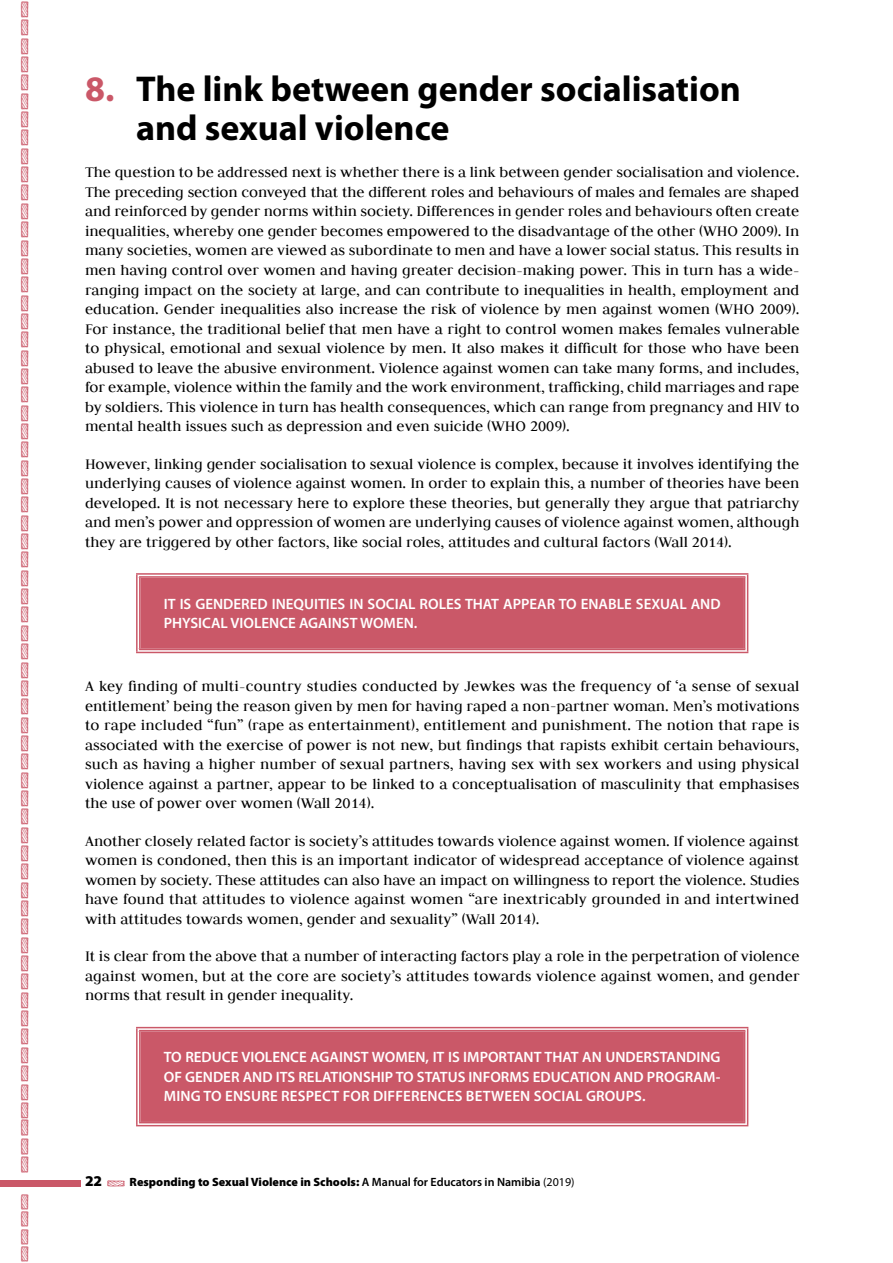
<style>
.page{position:relative;width:893px;height:1263px;background:#fff}
.page>*{position:absolute;margin:0;border:0;box-sizing:border-box;transform-origin:0 0}
.t1{font:46.8px "KG Second Chances Sketch";color:#ca5868}
.t2{font:700 36px/39px "Myriad Pro";color:#000}
.t3{font:16.5px/19.5px "Judson";color:#000;text-align:justify}
.t4{font:600 15px/19.5px "Myriad Pro";color:#fff}
.t5{font:900 15px "Myriad Pro";color:#000}
.t6{font:900 12px "Myriad Pro";color:#000}
.s1{color:#fff}
.s2{color:#ca5868}
.s3{font-weight:600}
.s4{font-weight:400}
</style>
<div class="page">
<svg style="left:107px;top:1180px;width:18px;height:6px"></svg>
<div style="left:0;top:1180px;width:80px;height:6px;background:#ca5868"></div>
<div style="left:138px;top:575px;width:608px;height:76px;background:#ca5868"></div>
<div style="left:136px;top:573px;width:612px;height:5px;background:#fff"></div>
<div style="left:136px;top:578px;width:5px;height:71px;background:#fff"></div>
<svg style="left:745px;top:578px;width:2px;height:71px"></svg>
<hr style="left:136px;top:649px;width:612px;height:4px;background:#f3dade">
<hr style="left:136px;top:573px;width:612px;height:2px;background:#ca5868">
<hr style="left:139px;top:576px;width:606px;height:2px;background:#ca5868">
<hr style="left:136px;top:575px;width:2px;height:77px;background:#ca5868">
<hr style="left:139px;top:578px;width:2px;height:71px;background:#ca5868">
<hr style="left:747px;top:575px;width:1px;height:77px;background:#ca5868">
<hr style="left:139px;top:649px;width:606px;height:1px;background:#ca5868">
<hr style="left:136px;top:652px;width:612px;height:1px;background:#ca5868">
<div style="left:138px;top:1029px;width:608px;height:95px;background:#ca5868"></div>
<svg style="left:138px;top:1028px;width:609px;height:3px"></svg>
<div style="left:136px;top:1031px;width:5px;height:91px;background:#fff"></div>
<svg style="left:745px;top:1031px;width:2px;height:91px"></svg>
<svg style="left:138px;top:1122px;width:609px;height:3px"></svg>
<hr style="left:136px;top:1027px;width:612px;height:1px;background:#ca5868">
<hr style="left:139px;top:1030px;width:606px;height:1px;background:#ca5868">
<hr style="left:136px;top:1028px;width:2px;height:97px;background:#ca5868">
<hr style="left:139px;top:1031px;width:2px;height:91px;background:#ca5868">
<hr style="left:747px;top:1028px;width:1px;height:97px;background:#ca5868">
<hr style="left:139px;top:1122px;width:606px;height:1px;background:#ca5868">
<hr style="left:136px;top:1125px;width:612px;height:1px;background:#ca5868">
<h1 class="t1" style="left:54px;top:0;width:1264px;rotate:90deg">----------------------------------------------------------------<span class="s1">-</span>----</h1>
<h2 class="t2" style="left:136px;top:68px;width:606px;text-indent:-51px"><span class="s2">8.</span> The link between gender socialisation and sexual violence</h2>
<p class="t3" style="left:85px;top:162px;width:716px;text-align:left">The question to be addressed next is whether there is a link between gender socialisation and violence.<br>The preceding section conveyed that the different roles and behaviours of males and females are shaped and reinforced by gender norms within society. Differences in gender roles and behaviours often create inequalities, whereby one gender becomes empowered to the disadvantage of the other (WHO 2009). In many societies, women are viewed as subordinate to men and have a lower social status. This results in men having control over women and having greater decision-making power. This in turn has a wide&shy;ranging impact on the society at large, and can contribute to inequalities in health, employment and education. Gender inequalities also increase the risk of violence by men against women (WHO 2009).<br>For instance, the traditional belief that men have a right to control women makes females vulnerable to physical, emotional and sexual violence by men. It also makes it difficult for those who have been abused to leave the abusive environment. Violence against women can take many forms, and includes, for example, violence within the family and the work environment, trafficking, child marriages and rape by soldiers. This violence in turn has health consequences, which can range from pregnancy and HIV to mental health issues such as depression and even suicide (WHO 2009).</p>
<p class="t3" style="left:85px;top:453px;width:716px">However, linking gender socialisation to sexual violence is complex, because it involves identifying the underlying causes of violence against women. In order to explain this, a number of theories have been developed. It is not necessary here to explore these theories, but generally they argue that patriarchy and men’s power and oppression of women are underlying causes of violence against women, although they are triggered by other factors, like social roles, attitudes and cultural factors (Wall 2014).</p>
<p class="t4" style="left:164px;top:593px;width:558px">IT IS GENDERED INEQUITIES IN SOCIAL ROLES THAT APPEAR TO ENABLE SEXUAL AND<br>PHYSICAL VIOLENCE AGAINST WOMEN.</p>
<p class="t3" style="left:85px;top:676px;width:716px">A key finding of multi-country studies conducted by Jewkes was the frequency of ‘a sense of sexual entitlement’ being the reason given by men for having raped a non-partner woman. Men’s motivations to rape included “fun” (rape as entertainment), entitlement and punishment. The notion that rape is associated with the exercise of power is not new, but findings that rapists exhibit certain behaviours, such as having a higher number of sexual partners, having sex with sex workers and using physical violence against a partner, appear to be linked to a conceptualisation of masculinity that emphasises the use of power over women (Wall 2014).</p>
<p class="t3" style="left:85px;top:831px;width:716px">Another closely related factor is society’s attitudes towards violence against women. If violence against women is condoned, then this is an important indicator of widespread acceptance of violence against women by society. These attitudes can also have an impact on willingness to report the violence. Studies have found that attitudes to violence against women “are inextricably grounded in and intertwined with attitudes towards women, gender and sexuality” (Wall 2014).</p>
<p class="t3" style="left:85px;top:946px;width:716px">It is clear from the above that a number of interacting factors play a role in the perpetration of violence against women, but at the core are society’s attitudes towards violence against women, and gender norms that result in gender inequality.</p>
<p class="t4" style="left:164px;top:1047px;width:558px;text-align:justify">TO REDUCE VIOLENCE AGAINST WOMEN, IT IS IMPORTANT THAT AN UNDERSTANDING OF GENDER AND ITS RELATIONSHIP TO STATUS INFORMS EDUCATION AND PROGRAM-MING TO ENSURE RESPECT FOR DIFFERENCES BETWEEN SOCIAL GROUPS.</p>
<p class="t5" style="left:85px;top:1171px;width:19px">22</p>
<p class="t6" style="left:130px;top:1174px;width:446px">Responding to Sexual Violence in Schools: <span class="s3">A Manual for Educators in Namibia</span> <span class="s4">(2019)</span></p>
</div>
